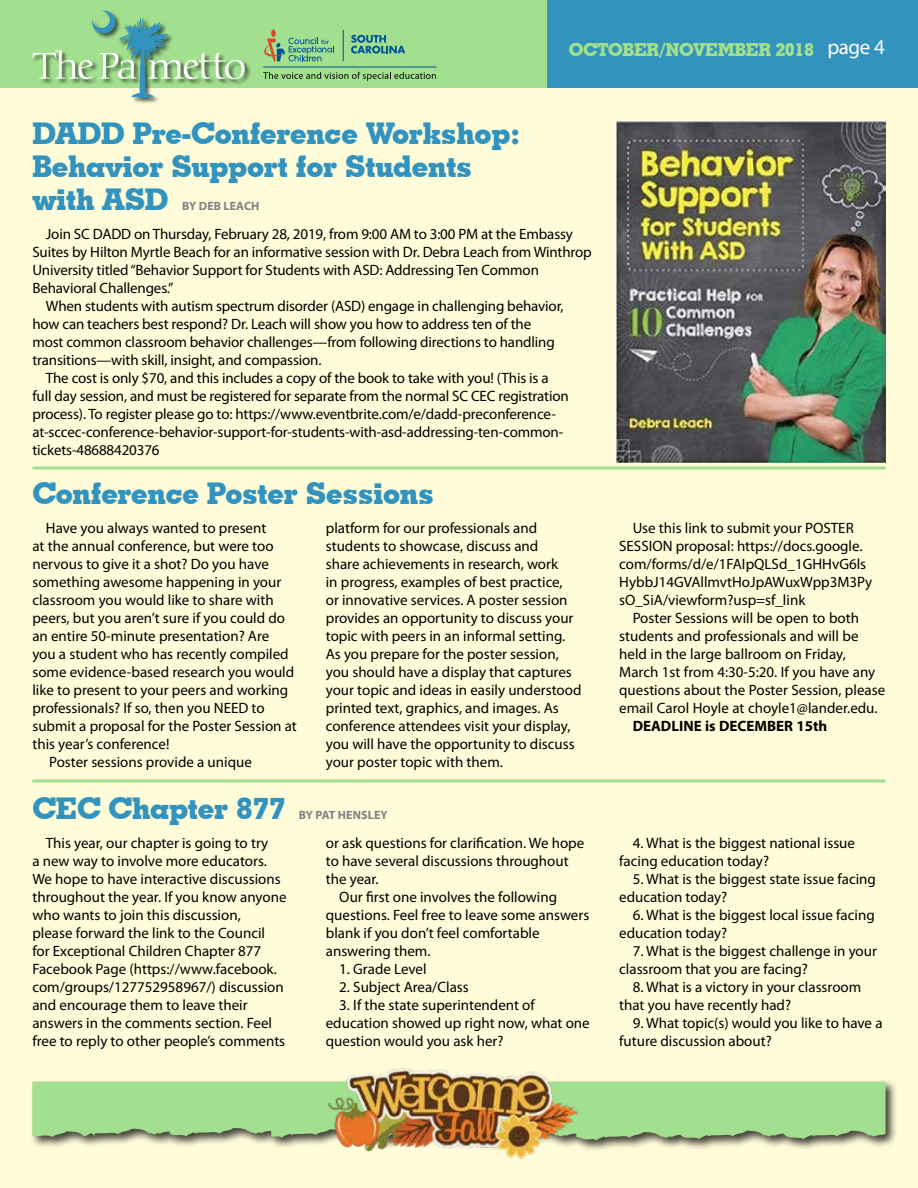
<style>
.page{position:relative;width:918px;height:1188px;background:#fff}
.page>*{position:absolute;margin:0;border:0;box-sizing:border-box;transform-origin:0 0}
.t1{font:700 30px/33px "Geometric Slab 703 BT Xtra";letter-spacing:-.01em;color:#3293be}
.t2{font:700 18px "Geometric Slab 703 BT Xtra";letter-spacing:-.02em;color:#a2df8f}
.t3{font:15px/18px "Myriad Pro";color:#000}
.t4{font:700 15px "Myriad Pro";color:#000}
.t5{font:700 12px "Myriad Pro";letter-spacing:.01em;color:#808285}
.s1{font-family:"Myriad Pro";font-weight:400;font-size:21px;color:#fff}
</style>
<div class="page">
<div style="left:0;top:88px;width:918px;height:1100px;background:#fffcd9"></div>
<div style="left:29px;top:1079px;width:869px;height:73px;background:#000;opacity:.75"></div>
<svg style="left:32px;top:1082px;width:854px;height:58px;background:#9ed58b"></svg>
<div style="left:0;top:0;width:548px;height:88px;background:#a2df8f"></div>
<div style="left:548px;top:0;width:370px;height:88px;background:#3293be"></div>
<svg style="left:264px;top:30px;width:70px;height:32px"></svg>
<svg style="left:263px;top:72px;width:173px;height:9px"></svg>
<hr style="left:343px;top:30px;width:1px;height:31px;background:#00539b">
<hr style="left:263px;top:67px;width:174px;height:1px;background:#00539b">
<svg style="left:351px;top:35px;width:54px;height:19px"></svg>
<div style="left:32px;top:10px;width:219px;height:95px;background:#000;opacity:.6"></div>
<svg style="left:32px;top:11px;width:213px;height:88px"></svg>
<img style="left:616px;top:122px;width:270px;height:341px">
<hr style="left:32px;top:467px;width:854px;height:3px;background:#a2df8f">
<hr style="left:32px;top:779px;width:854px;height:3px;background:#a2df8f">
<img style="left:326px;top:1068px;width:255px;height:91px">
<p class="t2" style="left:569px;top:39px;width:318px">OCTOBER/NOVEMBER 2018 <span class="s1">page 4</span></p>
<h1 class="t1" style="left:32px;top:117px;width:490px">DADD Pre-Conference Workshop:<br>Behavior Support for Students with ASD</h1>
<p class="t3" style="left:46px;top:225px;width:529px">Join SC DADD on Thursday, February 28, 2019, from 9:00 AM to 3:00 PM at the Embassy</p>
<p class="t3" style="left:32px;top:243px;width:561px">Suites by Hilton Myrtle Beach for an informative session with Dr. Debra Leach from Winthrop</p>
<p class="t3" style="left:32px;top:261px;width:508px">University titled “Behavior Support for Students with ASD: Addressing Ten Common</p>
<p class="t3" style="left:32px;top:279px;width:143px">Behavioral Challenges.”</p>
<p class="t3" style="left:46px;top:297px;width:519px">When students with autism spectrum disorder (ASD) engage in challenging behavior,</p>
<p class="t3" style="left:32px;top:315px;width:500px">how can teachers best respond? Dr. Leach will show you how to address ten of the</p>
<p class="t3" style="left:32px;top:333px;width:524px">most common classroom behavior challenges—from following directions to handling</p>
<p class="t3" style="left:32px;top:351px;width:291px">transitions—with skill, insight, and compassion.</p>
<p class="t3" style="left:46px;top:369px;width:504px">The cost is only $70, and this includes a copy of the book to take with you! (This is a</p>
<p class="t3" style="left:32px;top:387px;width:538px">full day session, and must be registered for separate from the normal SC CEC registration</p>
<p class="t3" style="left:32px;top:405px;width:525px">process). To register please go to: https://www.eventbrite.com/e/dadd-preconference-</p>
<p class="t3" style="left:32px;top:423px;width:532px">at-sccec-conference-behavior-support-for-students-with-asd-addressing-ten-common-</p>
<p class="t3" style="left:32px;top:441px;width:129px">tickets-48688420376</p>
<p class="t5" style="left:182px;top:198px;width:79px">BY DEB LEACH</p>
<h1 class="t1" style="left:32px;top:477px;width:403px">Conference Poster Sessions</h1>
<p class="t3" style="left:46px;top:519px;width:222px">Have you always wanted to present</p>
<p class="t3" style="left:32px;top:537px;width:243px">at the annual conference, but were too</p>
<p class="t3" style="left:32px;top:555px;width:238px">nervous to give it a shot? Do you have</p>
<p class="t3" style="left:32px;top:573px;width:250px">something awesome happening in your</p>
<p class="t3" style="left:32px;top:591px;width:243px">classroom you would like to share with</p>
<p class="t3" style="left:32px;top:609px;width:254px">peers, but you aren’t sure if you could do</p>
<p class="t3" style="left:32px;top:627px;width:238px">an entire 50-minute presentation? Are</p>
<p class="t3" style="left:32px;top:645px;width:258px">you a student who has recently compiled</p>
<p class="t3" style="left:32px;top:663px;width:263px">some evidence-based research you would</p>
<p class="t3" style="left:32px;top:681px;width:257px">like to present to your peers and working</p>
<p class="t3" style="left:32px;top:699px;width:234px">professionals? If so, then you NEED to</p>
<p class="t3" style="left:32px;top:717px;width:266px">submit a proposal for the Poster Session at</p>
<p class="t3" style="left:32px;top:735px;width:139px">this year’s conference!</p>
<p class="t3" style="left:49px;top:753px;width:204px">Poster sessions provide a unique</p>
<p class="t3" style="left:326px;top:519px;width:257px">platform for our professionals and students to showcase, discuss and<br>share achievements in research, work<br>in progress, examples of best practice,<br>or innovative services. A poster session provides an opportunity to discuss your topic with peers in an informal setting.<br>As you prepare for the poster session, you should have a display that captures your topic and ideas in easily understood printed text, graphics, and images. As conference attendees visit your display, you will have the opportunity to discuss your poster topic with them.</p>
<p class="t3" style="left:619px;top:519px;width:255px;text-indent:14px">Use this link to submit your POSTER SESSION proposal: https://docs.google. com/forms/d/e/1FAIpQLSd_1GHHvG6ls HybbJ14GVAllmvtHoJpAWuxWpp3M3Py sO_SiA/viewform?usp=sf_link</p>
<p class="t3" style="left:619px;top:609px;width:268px;text-indent:14px">Poster Sessions will be open to both students and professionals and will be held in the large ballroom on Friday, March 1st from 4:30-5:20. If you have any questions about the Poster Session, please email Carol Hoyle at choyle1@lander.edu.</p>
<p class="t4" style="left:633px;top:716px;width:196px">DEADLINE is DECEMBER 15th</p>
<h1 class="t1" style="left:32px;top:791px;width:255px">CEC Chapter 877</h1>
<p class="t5" style="left:299px;top:807px;width:90px">BY PAT HENSLEY</p>
<p class="t3" style="left:32px;top:833px;width:256px;text-indent:14px">This year, our chapter is going to try<br>a new way to involve more educators.<br>We hope to have interactive discussions throughout the year. If you know anyone who wants to join this discussion,<br>please forward the link to the Council<br>for Exceptional Children Chapter 877<br>Facebook Page (https://www.facebook. com/groups/127752958967/) discussion and encourage them to leave their answers in the comments section. Feel free to reply to other people’s comments</p>
<p class="t3" style="left:326px;top:833px;width:260px">or ask questions for clarification. We hope</p>
<p class="t3" style="left:326px;top:851px;width:244px">to have several discussions throughout</p>
<p class="t3" style="left:326px;top:869px;width:54px">the year.</p>
<p class="t3" style="left:339px;top:887px;width:219px">Our first one involves the following</p>
<p class="t3" style="left:326px;top:905px;width:265px">questions. Feel free to leave some answers</p>
<p class="t3" style="left:326px;top:923px;width:215px">blank if you don’t feel comfortable</p>
<p class="t3" style="left:326px;top:941px;width:106px">answering them.</p>
<p class="t3" style="left:339px;top:959px;width:89px">1. Grade Level</p>
<p class="t3" style="left:339px;top:977px;width:131px">2. Subject Area/Class</p>
<p class="t3" style="left:326px;top:995px;width:265px;text-indent:13px">3. If the state superintendent of education showed up right now, what one question would you ask her?</p>
<p class="t3" style="left:619px;top:833px;width:237px;text-indent:14px">4. What is the biggest national issue facing education today?</p>
<p class="t3" style="left:619px;top:869px;width:258px;text-indent:14px">5. What is the biggest state issue facing education today?</p>
<p class="t3" style="left:619px;top:905px;width:257px;text-indent:14px">6. What is the biggest local issue facing education today?</p>
<p class="t3" style="left:619px;top:941px;width:259px;text-indent:14px">7. What is the biggest challenge in your classroom that you are facing?</p>
<p class="t3" style="left:619px;top:977px;width:244px;text-indent:14px">8. What is a victory in your classroom that you have recently had?</p>
<p class="t3" style="left:619px;top:1013px;width:265px;text-indent:14px">9. What topic(s) would you like to have a future discussion about?</p>
</div>
